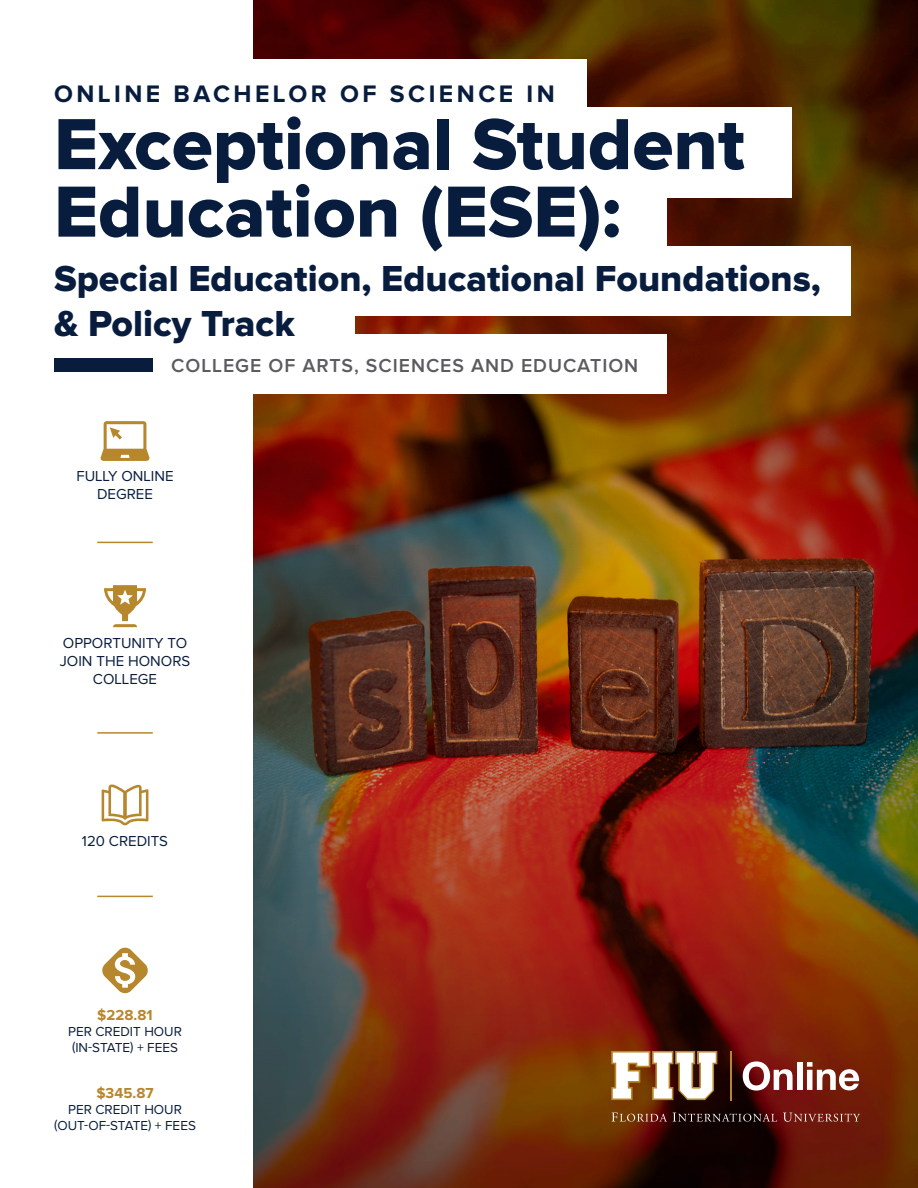
<style>
.page{position:relative;width:918px;height:1188px;background:#fff}
.page>*{position:absolute;margin:0;border:0;box-sizing:border-box;transform-origin:0 0}
.t1{font:75px/67.5px "Proxima Nova Extrabld";color:#081d3e}
.t2{font:37.5px/45px "Proxima Nova Extrabld";color:#081d3e}
.t3{font:700 24.75px "Proxima Nova";letter-spacing:.14em;color:#081d3e}
.t4{font:600 19.5px "Proxima Nova";letter-spacing:.05em;color:#5c5c5f}
.t5{font:15px/18px "Proxima Nova";color:#081d3e;text-align:center}
.t6{font:700 15px "Proxima Nova";color:#b7872d}
.t7{font:13.5px/16.2px "Proxima Nova";color:#081d3e;text-align:center}
</style>
<div class="page">
<img style="left:253px;top:0;width:665px;height:1188px">
<svg style="left:612px;top:1113px;width:55px;height:9px"></svg>
<svg style="left:673px;top:1113px;width:104px;height:9px"></svg>
<svg style="left:783px;top:1113px;width:77px;height:9px"></svg>
<svg style="left:611px;top:1051px;width:106px;height:49px"></svg>
<hr style="left:731px;top:1051px;width:1px;height:49px;background:#b7872d">
<svg style="left:743px;top:1061px;width:50px;height:30px"></svg>
<div style="left:797px;top:1062px;width:5px;height:28px;background:#fff"></div>
<svg style="left:807px;top:1062px;width:52px;height:28px"></svg>
<div style="left:0;top:246px;width:851px;height:69px;background:#fff"></div>
<div style="left:0;top:334px;width:666px;height:60px;background:#fff"></div>
<div style="left:0;top:300px;width:354px;height:48px;background:#fff"></div>
<div style="left:0;top:107px;width:792px;height:91px;background:#fff"></div>
<div style="left:0;top:180px;width:666px;height:75px;background:#fff"></div>
<div style="left:0;top:60px;width:587px;height:70px;background:#fff"></div>
<div style="left:54px;top:358px;width:99px;height:14px;background:#081d3e"></div>
<svg style="left:102px;top:785px;width:46px;height:40px"></svg>
<hr style="left:97px;top:896px;width:56px;height:1px;background:#b7872d">
<hr style="left:97px;top:542px;width:56px;height:1px;background:#b7872d">
<svg style="left:101px;top:421px;width:49px;height:40px"></svg>
<hr style="left:97px;top:732px;width:56px;height:2px;background:#b7872d">
<svg style="left:104px;top:585px;width:42px;height:42px"></svg>
<svg style="left:102px;top:947px;width:46px;height:47px"></svg>
<p class="t3" style="left:54px;top:82px;width:502px">ONLINE BACHELOR OF SCIENCE IN</p>
<p class="t1" style="left:54px;top:114px;width:692px">Exceptional Student<br>Education (ESE):</p>
<p class="t2" style="left:54px;top:257px;width:768px">Special Education, Educational Foundations, &amp; Policy Track</p>
<p class="t4" style="left:171px;top:356px;width:469px">COLLEGE OF ARTS, SCIENCES AND EDUCATION</p>
<p class="t5" style="left:76px;top:468px;width:99px">FULLY ONLINE<br>DEGREE</p>
<p class="t5" style="left:60px;top:635px;width:132px">OPPORTUNITY TO<br>JOIN THE HONORS<br>COLLEGE</p>
<p class="t5" style="left:82px;top:832px;width:88px">120 CREDITS</p>
<p class="t6" style="left:97px;top:1008px;width:57px">$228.81</p>
<p class="t7" style="left:68px;top:1024px;width:115px;text-align:left">PER CREDIT HOUR (IN-STATE) + FEES</p>
<p class="t6" style="left:96px;top:1086px;width:59px">$345.87</p>
<p class="t7" style="left:54px;top:1102px;width:143px">PER CREDIT HOUR (OUT-OF-STATE) + FEES</p>
</div>
